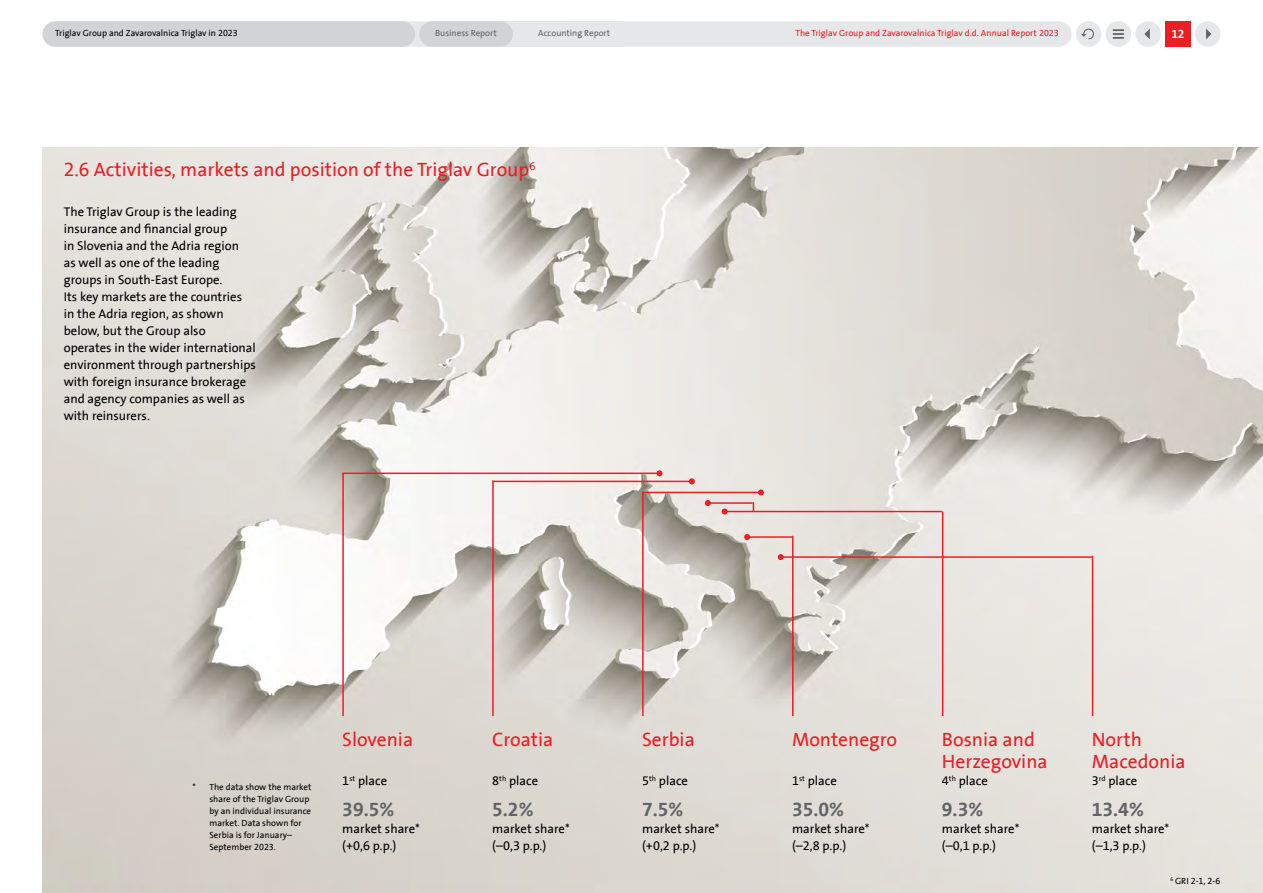
<style>
.page{position:relative;width:1263px;height:893px;background:#fff}
.page>*{position:absolute;margin:0;border:0;box-sizing:border-box;transform-origin:0 0}
.t1{font:19.5px/22.5px "Triglav The Sans";color:#ed1d24}
.t2{font:700 19.5px "Triglav The Sans";color:#636466}
.t3{font:12.75px/17px "Triglav The Sans";color:#000}
.t4{font:700 12px "Triglav The Sans";color:#fff}
.t5{font:9px/12px "Triglav The Sans";color:#000}
.t6{font:9px "Triglav The Sans";color:#ed1d24}
.t7{font:9px "Triglav The Sans";color:#636466}
</style>
<div class="page">
<div style="left:1195px;top:21px;width:25px;height:26px;background:#e6e7e8;border-radius:50%"></div>
<div style="left:1135px;top:21px;width:26px;height:26px;background:#e6e7e8;border-radius:50%"></div>
<div style="left:1106px;top:21px;width:25px;height:26px;background:#e6e7e8;border-radius:50%"></div>
<div style="left:1076px;top:21px;width:25px;height:26px;background:#e6e7e8;border-radius:50%"></div>
<svg style="left:1206px;top:29px;width:5px;height:10px"></svg>
<svg style="left:1144px;top:29px;width:6px;height:10px"></svg>
<svg style="left:1081px;top:29px;width:13px;height:10px"></svg>
<svg style="left:43px;top:21px;width:1028px;height:26px;background:#dddedf"></svg>
<div style="left:1165px;top:21px;width:26px;height:26px;background:#ed1d24"></div>
<svg style="left:1113px;top:29px;width:11px;height:10px"></svg>
<img style="left:43px;top:148px;width:1220px;height:745px">
<hr style="left:342px;top:473px;width:317px;height:1px;background:#ed1d24">
<svg style="left:656px;top:470px;width:6px;height:6px"></svg>
<hr style="left:492px;top:481px;width:200px;height:1px;background:#ed1d24">
<svg style="left:689px;top:478px;width:6px;height:6px"></svg>
<hr style="left:642px;top:492px;width:119px;height:1px;background:#ed1d24">
<svg style="left:758px;top:489px;width:6px;height:6px"></svg>
<hr style="left:725px;top:511px;width:217px;height:1px;background:#ed1d24">
<svg style="left:722px;top:508px;width:6px;height:6px"></svg>
<hr style="left:747px;top:536px;width:45px;height:2px;background:#ed1d24">
<svg style="left:744px;top:534px;width:6px;height:6px"></svg>
<hr style="left:781px;top:556px;width:311px;height:2px;background:#ed1d24">
<svg style="left:778px;top:554px;width:6px;height:6px"></svg>
<hr style="left:342px;top:473px;width:2px;height:243px;background:#ed1d24">
<hr style="left:492px;top:480px;width:2px;height:236px;background:#ed1d24">
<hr style="left:642px;top:492px;width:2px;height:224px;background:#ed1d24">
<hr style="left:1092px;top:556px;width:1px;height:160px;background:#ed1d24">
<hr style="left:942px;top:512px;width:1px;height:204px;background:#ed1d24">
<hr style="left:792px;top:536px;width:1px;height:180px;background:#ed1d24">
<hr style="left:708px;top:502px;width:45px;height:2px;background:#ed1d24">
<svg style="left:705px;top:500px;width:6px;height:6px"></svg>
<p class="t5" style="left:55px;top:27px;width:184px">Triglav Group and Zavarovalnica Triglav in 2023</p>
<p class="t7" style="left:435px;top:28px;width:63px">Business Report</p>
<p class="t7" style="left:538px;top:28px;width:74px">Accounting Report</p>
<p class="t6" style="left:795px;top:28px;width:265px">The Triglav Group and Zavarovalnica Triglav d.d. Annual Report 2023</p>
<p class="t4" style="left:1171px;top:27px;width:15px">12</p>
<h1 class="t1" style="left:64px;top:159px;width:473px">2.6 Activities, markets and position of the Triglav Group<sup>6</sup></h1>
<p class="t3" style="left:64px;top:203px;width:194px">The Triglav Group is the leading insurance and financial group<br>in Slovenia and the Adria region<br>as well as one of the leading groups in South-East Europe.<br>Its key markets are the countries<br>in the Adria region, as shown below, but the Group also operates in the wider international environment through partnerships with foreign insurance brokerage and agency companies as well as with reinsurers.</p>
<p class="t5" style="left:209px;top:782px;width:103px;text-indent:-17px">* The data show the market share of the Triglav Group by an individual insurance market. Data shown for<br>Serbia is for January–<br>September 2023.</p>
<h1 class="t1" style="left:342px;top:728px;width:72px">Slovenia</h1>
<p class="t3" style="left:342px;top:773px;width:46px">1<sup>st</sup> place</p>
<h1 class="t2" style="left:342px;top:799px;width:54px">39.5%</h1>
<p class="t3" style="left:342px;top:821px;width:79px">market share* (+0,6 p.p.)</p>
<h1 class="t1" style="left:492px;top:728px;width:63px">Croatia</h1>
<p class="t3" style="left:492px;top:773px;width:47px">8<sup>th</sup> place</p>
<h1 class="t2" style="left:492px;top:799px;width:43px">5.2%</h1>
<p class="t3" style="left:492px;top:821px;width:79px">market share* (–0,3 p.p.)</p>
<h1 class="t1" style="left:642px;top:728px;width:54px">Serbia</h1>
<p class="t3" style="left:642px;top:773px;width:47px">5<sup>th</sup> place</p>
<h1 class="t2" style="left:642px;top:799px;width:43px">7.5%</h1>
<p class="t3" style="left:642px;top:821px;width:79px">market share* (+0,2 p.p.)</p>
<h1 class="t1" style="left:792px;top:728px;width:107px">Montenegro</h1>
<p class="t3" style="left:792px;top:773px;width:46px">1<sup>st</sup> place</p>
<h1 class="t2" style="left:792px;top:799px;width:54px">35.0%</h1>
<p class="t3" style="left:792px;top:821px;width:79px">market share* (–2,8 p.p.)</p>
<h1 class="t1" style="left:942px;top:728px;width:107px">Bosnia and<br>Herzegovina</h1>
<p class="t3" style="left:942px;top:773px;width:47px">4<sup>th</sup> place</p>
<h1 class="t2" style="left:942px;top:799px;width:43px">9.3%</h1>
<p class="t3" style="left:942px;top:821px;width:79px">market share* (–0,1 p.p.)</p>
<h1 class="t1" style="left:1092px;top:728px;width:95px">North<br>Macedonia</h1>
<p class="t3" style="left:1092px;top:773px;width:47px">3<sup>rd</sup> place</p>
<h1 class="t2" style="left:1092px;top:799px;width:54px">13.4%</h1>
<p class="t3" style="left:1092px;top:821px;width:79px">market share* (–1,3 p.p.)</p>
<p class="t5" style="left:1170px;top:876px;width:52px"><sup>6</sup> GRI 2-1, 2-6</p>
</div>
